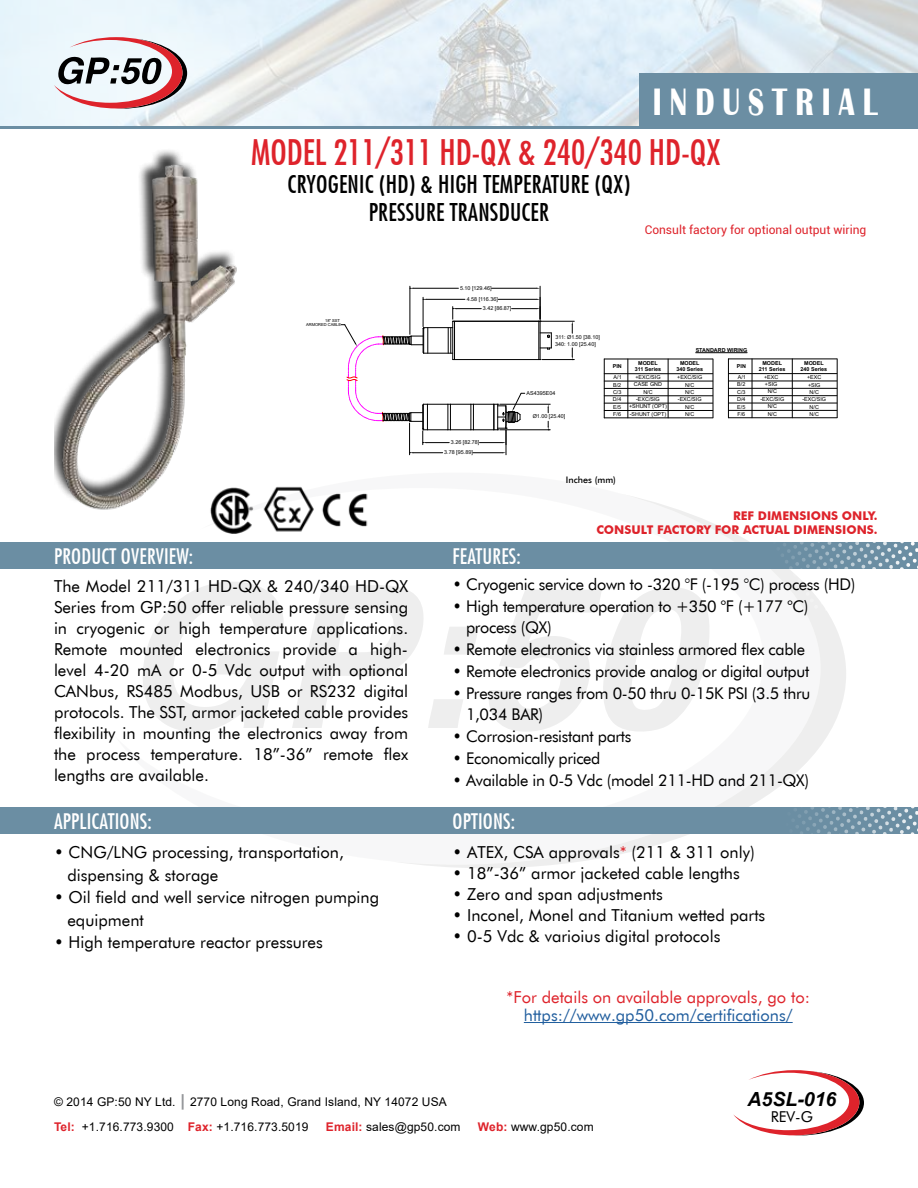
<style>
.page{position:relative;width:918px;height:1188px;background:#fff}
.page>*{position:absolute;margin:0;border:0;box-sizing:border-box;transform-origin:0 0}
.t1{font:700 39.3px "Britannic";letter-spacing:.28em;color:#fff;scale:.74 1}
.t2{font:500 condensed 34.5px "Futura";color:#de232b}
.t3{font:500 condensed 24px/28.8px "Futura";letter-spacing:.01em;color:#000;text-align:center}
.t4{font:500 condensed 21px "Futura";letter-spacing:.01em;color:#fff}
.t5{font:italic 700 19.5px "Arial";color:#000}
.t6{font:16.5px/21px "Futura BT";color:#000}
.t7{font:16.5px "Futura BT";color:#de232b}
.t8{font:16.5px "Futura BT";color:#215e9e}
.t9{font:16.2px/21.8px "Futura BT";letter-spacing:-.02em;color:#000}
.t10{font:15px "Futura BT";color:#000}
.t11{font:12px/25.5px "Arial";letter-spacing:.01em;color:#000}
.t12{font:700 12px/14.4px "Futura BT";color:#de232b;text-align:right}
.t13{font:12px "Roboto";color:#de232b}
.t14{font:500 9px "Futura BT";color:#000}
.t15{font:5.4px/7.4px "Arial";color:#000;text-align:center}
.t16{font:700 5.4px/6.1px "Arial";color:#000;text-align:center}
.t17{font:4.05px/4.7px "Arial";color:#000;text-align:right}
.s1{font-weight:500}
.s2{color:#de232b}
.s3{font-weight:700;font-style:italic;font-size:16.5px;color:#939598}
.s4{font-weight:700;color:#de232b}
</style>
<div class="page">
<img style="left:0;top:0;width:918px;height:126px">
<svg style="left:401px;top:496px;width:445px;height:372px"></svg>
<svg style="left:143px;top:582px;width:141px;height:150px"></svg>
<svg style="left:486px;top:584px;width:226px;height:152px"></svg>
<svg style="left:292px;top:573px;width:186px;height:155px"></svg>
<hr style="left:540px;top:286px;width:1px;height:33px;background:#000">
<hr style="left:410px;top:286px;width:1px;height:48px;background:#000">
<hr style="left:492px;top:288px;width:44px;height:1px;background:#000">
<hr style="left:414px;top:288px;width:44px;height:1px;background:#000">
<hr style="left:542px;top:321px;width:32px;height:1px;background:#000">
<hr style="left:542px;top:359px;width:32px;height:1px;background:#000">
<svg style="left:572px;top:321px;width:1px;height:12px"></svg>
<hr style="left:696px;top:352px;width:51px;height:1px;background:#000">
<hr style="left:604px;top:359px;width:109px;height:1px;background:#000">
<hr style="left:604px;top:418px;width:109px;height:1px;background:#000">
<hr style="left:604px;top:410px;width:109px;height:1px;background:#000">
<hr style="left:604px;top:403px;width:109px;height:1px;background:#000">
<hr style="left:604px;top:395px;width:109px;height:1px;background:#000">
<hr style="left:604px;top:388px;width:109px;height:1px;background:#000">
<hr style="left:604px;top:381px;width:109px;height:1px;background:#000">
<hr style="left:604px;top:373px;width:109px;height:1px;background:#000">
<hr style="left:604px;top:359px;width:1px;height:59px;background:#000">
<hr style="left:628px;top:359px;width:1px;height:59px;background:#000">
<hr style="left:668px;top:359px;width:1px;height:59px;background:#000">
<hr style="left:713px;top:359px;width:1px;height:59px;background:#000">
<hr style="left:728px;top:359px;width:109px;height:1px;background:#000">
<hr style="left:728px;top:417px;width:109px;height:1px;background:#000">
<hr style="left:728px;top:410px;width:109px;height:1px;background:#000">
<hr style="left:728px;top:403px;width:109px;height:1px;background:#000">
<hr style="left:728px;top:395px;width:109px;height:1px;background:#000">
<hr style="left:728px;top:388px;width:109px;height:1px;background:#000">
<hr style="left:728px;top:381px;width:109px;height:1px;background:#000">
<hr style="left:728px;top:373px;width:109px;height:1px;background:#000">
<hr style="left:728px;top:359px;width:1px;height:59px;background:#000">
<hr style="left:752px;top:359px;width:1px;height:59px;background:#000">
<hr style="left:792px;top:359px;width:1px;height:59px;background:#000">
<hr style="left:837px;top:359px;width:1px;height:59px;background:#000">
<svg style="left:341px;top:297px;width:211px;height:158px"></svg>
<div style="left:639px;top:73px;width:279px;height:53px;background:#6b8ea3"></div>
<svg style="left:54px;top:37px;width:133px;height:72px"></svg>
<div style="left:0;top:807px;width:918px;height:27px;background:#6b8ea3"></div>
<svg style="left:733px;top:1070px;width:131px;height:66px"></svg>
<hr style="left:0;top:126px;width:918px;height:3px;background:#6b8ea3">
<div style="left:0;top:542px;width:918px;height:27px;background:#6b8ea3"></div>
<img style="left:54px;top:151px;width:183px;height:359px">
<svg style="left:746px;top:765px;width:172px;height:103px"></svg>
<svg style="left:746px;top:502px;width:172px;height:127px"></svg>
<img style="left:200px;top:485px;width:54px;height:49px">
<img style="left:263px;top:486px;width:50px;height:46px">
<img style="left:313px;top:493px;width:55px;height:34px">
<hr style="left:524px;top:1022px;width:269px;height:1px;background:#215e9e">
<h1 class="t1" style="left:653px;top:80px;width:305px">INDUSTRIAL</h1>
<h2 class="t2" style="left:251px;top:131px;width:471px">MODEL 211/311 HD-QX &amp; 240/340 HD-QX</h2>
<h3 class="t3" style="left:288px;top:169px;width:344px">CRYOGENIC (HD) &amp; HIGH TEMPERATURE (QX)<br>PRESSURE TRANSDUCER</h3>
<p class="t13" style="left:645px;top:222px;width:223px">Consult factory for optional output wiring</p>
<p class="t17" style="left:306px;top:318px;width:37px">18" SST<br>ARMORED CABLE</p>
<p class="t15" style="left:460px;top:284px;width:33px">5.10 [129.46]</p>
<p class="t15" style="left:467px;top:295px;width:33px">4.58 [116.36]</p>
<p class="t15" style="left:483px;top:304px;width:30px">3.42 [86.87]</p>
<p class="t15" style="left:555px;top:333px;width:46px;text-align:left">311: Ø1.50 [38.10]<br>340: 1.00 [25.40]</p>
<p class="t16" style="left:696px;top:347px;width:53px">STANDARD WIRING</p>
<p class="t4" style="left:54px;top:544px;width:141px">PRODUCT OVERVIEW:</p>
<p class="t6" style="left:54px;top:575px;width:356px;text-align:justify">The Model 211/311 HD-QX &amp; 240/340 HD-QX Series from GP:50 offer reliable pressure sensing in cryogenic or high temperature applications.<br>Remote mounted electronics provide a high&shy;level 4-20 mA or 0-5 Vdc output with optional CANbus, RS485 Modbus, USB or RS232 digital protocols. The SST, armor jacketed cable provides flexibility in mounting the electronics away from the process temperature. 18”-36” remote flex lengths are available.</p>
<p class="t4" style="left:54px;top:809px;width:99px">APPLICATIONS:</p>
<p class="t6" style="left:67px;top:841px;width:278px;line-height:22.5px;text-indent:-13px">• CNG/LNG processing, transportation, dispensing &amp; storage</p>
<p class="t6" style="left:67px;top:886px;width:313px;line-height:22.5px;text-indent:-13px">• Oil field and well service nitrogen pumping equipment</p>
<p class="t6" style="left:54px;top:932px;width:270px">• High temperature reactor pressures</p>
<p class="t15" style="left:444px;top:437px;width:37px;line-height:10.1px;text-align:left;text-indent:7px">3.26 [82.78]<br>3.78 [95.89]</p>
<p class="t15" style="left:527px;top:389px;width:30px">AS4395E04</p>
<p class="t15" style="left:533px;top:413px;width:34px">Ø1.00 [25.40]</p>
<p class="t16" style="left:635px;top:360px;width:28px">MODEL<br>311 Series</p>
<p class="t15" style="left:629px;top:373px;width:39px">+EXC/SIG<br>CASE GND<br>N/C<br>-EXC/SIG +SHUNT (OPT)</p>
<p class="t16" style="left:676px;top:360px;width:28px">MODEL<br>340 Series</p>
<p class="t15" style="left:677px;top:374px;width:27px">+EXC/SIG</p>
<p class="t15" style="left:685px;top:388px;width:11px">N/C</p>
<p class="t16" style="left:613px;top:363px;width:11px">PIN</p>
<p class="t15" style="left:613px;top:374px;width:10px;text-align:justify">A/1<br>B/2<br>C/3<br>D/4<br>E/5<br>F/6</p>
<p class="t15" style="left:685px;top:381px;width:11px">N/C</p>
<p class="t15" style="left:678px;top:396px;width:25px">-EXC/SIG<br>N/C</p>
<p class="t15" style="left:630px;top:410px;width:38px">-SHUNT (OPT)</p>
<p class="t15" style="left:685px;top:410px;width:11px">N/C</p>
<p class="t16" style="left:737px;top:363px;width:11px">PIN</p>
<p class="t15" style="left:737px;top:374px;width:10px;text-align:justify">A/1<br>B/2<br>C/3<br>D/4<br>E/5<br>F/6</p>
<p class="t16" style="left:759px;top:360px;width:28px">MODEL<br>211 Series</p>
<p class="t15" style="left:761px;top:388px;width:25px">N/C -EXC/SIG<br>N/C</p>
<p class="t15" style="left:764px;top:373px;width:16px;line-height:7.9px;text-align:left">+EXC +SIG</p>
<p class="t16" style="left:801px;top:360px;width:28px">MODEL<br>240 Series</p>
<p class="t15" style="left:807px;top:374px;width:16px">+EXC</p>
<p class="t15" style="left:810px;top:388px;width:11px">N/C</p>
<p class="t15" style="left:808px;top:381px;width:14px">+SIG</p>
<p class="t15" style="left:802px;top:396px;width:25px">-EXC/SIG<br>N/C</p>
<p class="t15" style="left:768px;top:410px;width:11px">N/C</p>
<p class="t15" style="left:810px;top:410px;width:11px">N/C</p>
<p class="t14" style="left:566px;top:475px;width:51px">Inches (mm)</p>
<p class="t12" style="left:596px;top:508px;width:283px">REF DIMENSIONS ONLY.<br>CONSULT FACTORY FOR ACTUAL DIMENSIONS.</p>
<p class="t4" style="left:453px;top:544px;width:70px">FEATURES:</p>
<p class="t9" style="left:453px;top:573px;width:404px">• Cryogenic service down to -320 °F (-195 °C) process (HD)</p>
<p class="t9" style="left:466px;top:595px;width:344px;text-indent:-13px">• High temperature operation to +350 <span class="s1">°</span>F (+177 <span class="s1">°</span>C) process (QX)</p>
<p class="t9" style="left:453px;top:638px;width:354px">• Remote electronics via stainless armored flex cable</p>
<p class="t9" style="left:453px;top:660px;width:358px">• Remote electronics provide analog or digital output</p>
<p class="t9" style="left:466px;top:682px;width:346px;text-indent:-13px">• Pressure ranges from 0-50 thru 0-15K PSI (3.5 thru<br>1,034 BAR)</p>
<p class="t9" style="left:453px;top:725px;width:180px">• Corrosion-resistant parts</p>
<p class="t9" style="left:453px;top:747px;width:149px">• Economically priced</p>
<p class="t9" style="left:453px;top:769px;width:358px">• Available in 0-5 Vdc (model 211-HD and 211-QX)</p>
<p class="t4" style="left:453px;top:809px;width:64px">OPTIONS:</p>
<p class="t6" style="left:453px;top:842px;width:304px">• ATEX, CSA approvals<span class="s2">*</span> (211 &amp; 311 only)</p>
<p class="t6" style="left:453px;top:863px;width:289px">• 18”-36” armor jacketed cable lengths</p>
<p class="t6" style="left:453px;top:884px;width:212px">• Zero and span adjustments</p>
<p class="t6" style="left:453px;top:905px;width:314px">• Inconel, Monel and Titanium wetted parts</p>
<p class="t6" style="left:453px;top:926px;width:269px">• 0-5 Vdc &amp; varioius digital protocols</p>
<p class="t7" style="left:507px;top:987px;width:305px">*For details on available approvals, go to:</p>
<p class="t8" style="left:524px;top:1005px;width:270px">https://www.gp50.com/certifications/</p>
<p class="t11" style="left:54px;top:1088px;width:394px">© 2014 GP:50 NY Ltd. <span class="s3">|</span> 2770 Long Road, Grand Island, NY 14072 USA<br><span class="s4">Tel:</span> +1.716.773.9300 <span class="s4">Fax:</span> +1.716.773.5019</p>
<p class="t11" style="left:326px;top:1114px;width:136px"><span class="s4">Email:</span> sales@gp50.com</p>
<p class="t11" style="left:478px;top:1114px;width:117px"><span class="s4">Web:</span> www.gp50.com</p>
<p class="t5" style="left:748px;top:1086px;width:90px">A5SL-016</p>
<p class="t10" style="left:771px;top:1108px;width:44px">REV-G</p>
</div>
